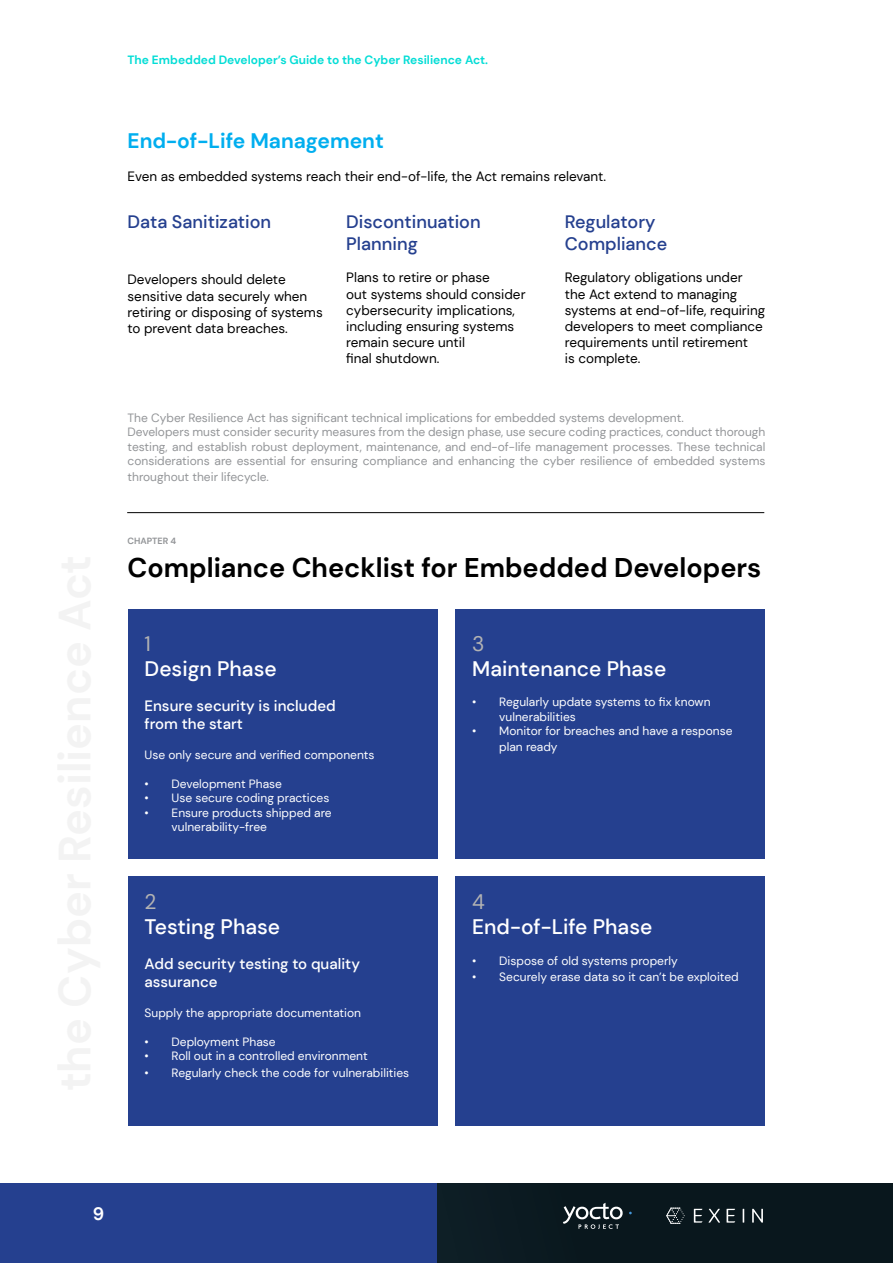
<style>
.page{position:relative;width:893px;height:1263px;background:#fff}
.page>*{position:absolute;margin:0;border:0;box-sizing:border-box;transform-origin:0 0}
.t1{font:700 27px "DM Sans";color:#000}
.t2{font:500 21px "DM Sans";color:#fff}
.t3{font:700 21px "DM Sans";color:#00aeef}
.t4{font:21px "DM Sans";color:#b3b3b3}
.t5{font:500 18px/21.6px "DM Sans";color:#25408f}
.t6{font:700 18px "DM Sans";color:#fff}
.t7{font:500 15px/18px "DM Sans";color:#fff}
.t8{font:13.5px/16.2px "DM Sans";color:#000}
.t9{font:12px/14.4px "DM Sans";color:#939598}
.t10{font:12px/14.4px "DM Sans";color:#fff}
.t11{font:700 12px "DM Sans";color:#04ddd6}
.t12{font:700 9px "DM Sans";color:#939598}
</style>
<div class="page">
<div style="left:0;top:1183px;width:893px;height:80px;background:#09171d"></div>
<div style="left:0;top:1183px;width:437px;height:79px;background:#25408f"></div>
<svg style="left:708px;top:1209px;width:12px;height:13px"></svg>
<svg style="left:743px;top:1209px;width:1px;height:13px"></svg>
<svg style="left:752px;top:1209px;width:11px;height:13px"></svg>
<svg style="left:694px;top:1209px;width:8px;height:13px"></svg>
<svg style="left:727px;top:1209px;width:8px;height:13px"></svg>
<svg style="left:666px;top:1207px;width:19px;height:17px"></svg>
<svg style="left:563px;top:1203px;width:60px;height:26px"></svg>
<div style="left:128px;top:876px;width:309px;height:250px;background:#25408f"></div>
<div style="left:455px;top:609px;width:310px;height:250px;background:#25408f"></div>
<div style="left:455px;top:876px;width:310px;height:250px;background:#25408f"></div>
<div style="left:128px;top:609px;width:309px;height:250px;background:#25408f"></div>
<hr style="left:127px;top:512px;width:637px;height:1px;background:#000">
<p class="t11" style="left:128px;top:53px;width:362px">The Embedded Developer’s Guide to the Cyber Resilience Act.</p>
<h2 class="t3" style="left:128px;top:128px;width:258px">End-of-Life Management</h2>
<p class="t8" style="left:128px;top:168px;width:480px">Even as embedded systems reach their end-of-life, the Act remains relevant.</p>
<h3 class="t5" style="left:128px;top:211px;width:145px">Data Sanitization</h3>
<p class="t8" style="left:128px;top:272px;width:197px">Developers should delete sensitive data securely when retiring or disposing of systems to prevent data breaches.</p>
<h3 class="t5" style="left:346px;top:211px;width:136px">Discontinuation<br>Planning</h3>
<p class="t8" style="left:346px;top:269px;width:181px">Plans to retire or phase<br>out systems should consider cybersecurity implications, including ensuring systems remain secure until<br>final shutdown.</p>
<h3 class="t5" style="left:565px;top:211px;width:104px">Regulatory<br>Compliance</h3>
<p class="t8" style="left:565px;top:269px;width:202px">Regulatory obligations under the Act extend to managing systems at end-of-life, requiring developers to meet compliance requirements until retirement<br>is complete.</p>
<p class="t9" style="left:128px;top:411px;width:639px">The Cyber Resilience Act has significant technical implications for embedded systems development.<br>Developers must consider security measures from the design phase, use secure coding practices, conduct thorough testing, and establish robust deployment, maintenance, and end-of-life management processes. These technical considerations are essential for ensuring compliance and enhancing the cyber resilience of embedded systems</p>
<p class="t9" style="left:128px;top:470px;width:143px">throughout their lifecycle.</p>
<p class="t12" style="left:128px;top:536px;width:50px">CHAPTER 4</p>
<h1 class="t1" style="left:128px;top:550px;width:635px">Compliance Checklist for Embedded Developers</h1>
<h2 class="t4" style="left:145px;top:631px;width:8px">1</h2>
<h2 class="t2" style="left:145px;top:656px;width:134px">Design Phase</h2>
<p class="t7" style="left:145px;top:696px;width:193px">Ensure security is included from the start</p>
<p class="t10" style="left:145px;top:748px;width:231px">Use only secure and verified components</p>
<p class="t10" style="left:145px;top:777px;width:139px">• Development Phase</p>
<p class="t10" style="left:145px;top:791px;width:186px">• Use secure coding practices</p>
<p class="t10" style="left:172px;top:805px;width:162px;text-indent:-27px">• Ensure products shipped are vulnerability-free</p>
<h2 class="t4" style="left:145px;top:889px;width:14px">2</h2>
<h2 class="t2" style="left:145px;top:914px;width:137px">Testing Phase</h2>
<p class="t7" style="left:145px;top:954px;width:217px">Add security testing to quality assurance</p>
<p class="t10" style="left:145px;top:1006px;width:218px">Supply the appropriate documentation</p>
<p class="t10" style="left:145px;top:1034px;width:133px">• Deployment Phase</p>
<p class="t10" style="left:145px;top:1049px;width:225px">• Roll out in a controlled environment</p>
<p class="t10" style="left:145px;top:1065px;width:266px">• Regularly check the code for vulnerabilities</p>
<h2 class="t4" style="left:472px;top:630px;width:14px">3</h2>
<h2 class="t2" style="left:472px;top:655px;width:196px">Maintenance Phase</h2>
<p class="t10" style="left:499px;top:695px;width:213px;text-indent:-27px">• Regularly update systems to fix known vulnerabilities</p>
<p class="t10" style="left:499px;top:723px;width:235px;line-height:16.2px;text-indent:-27px">• Monitor for breaches and have a response plan ready</p>
<h2 class="t4" style="left:472px;top:889px;width:14px">4</h2>
<h2 class="t2" style="left:472px;top:914px;width:182px">End-of-Life Phase</h2>
<p class="t10" style="left:472px;top:953px;width:207px">• Dispose of old systems properly</p>
<p class="t10" style="left:472px;top:969px;width:268px">• Securely erase data so it can’t be exploited</p>
<h3 class="t6" style="left:93px;top:1203px;width:13px">9</h3>
</div>
